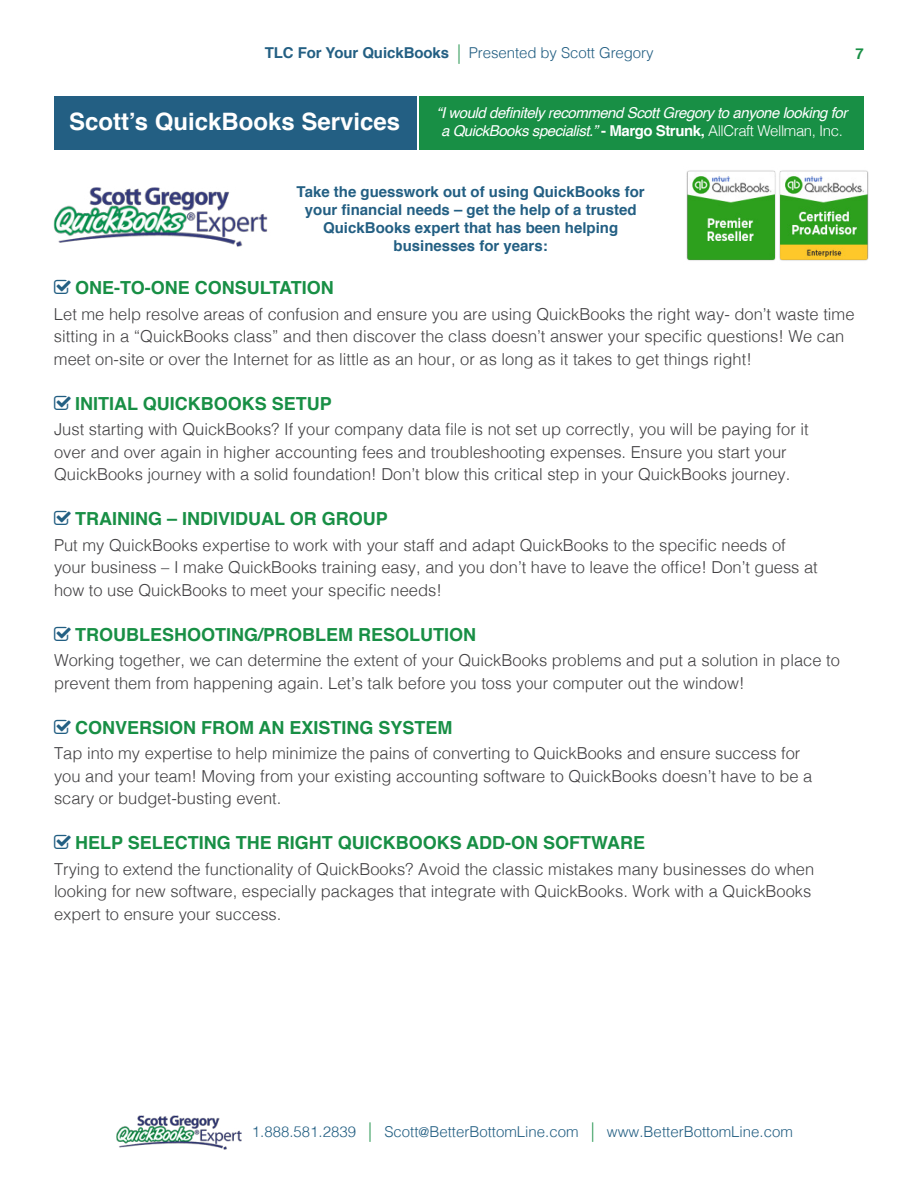
<style>
.page{position:relative;width:918px;height:1188px;background:#fff}
.page>*{position:absolute;margin:0;border:0;box-sizing:border-box;transform-origin:0 0}
.t1{font:700 24px "Helvetica";color:#fff}
.t2{font:700 18px "Helvetica";color:#188f45}
.t3{font:300 16.5px/22.5px "Helvetica";color:#414042}
.t4{font:700 15px/18px "Helvetica";color:#235f83;text-align:center}
.t5{font:italic 15px/18px "Helvetica";letter-spacing:-.03em;color:#fff;text-align:center}
.t6{font:300 15px "Helvetica";color:#235f83}
.t7{font:700 15px "Helvetica";color:#188f45}
.s1{font-weight:700}
.s2{font-size:19.5px;color:#188f45}
.s3{font-weight:700;font-style:normal}
.s4{font-weight:300;font-style:normal}
.s5{font-size:13.5px}
</style>
<div class="page">
<img style="left:117px;top:1115px;width:124px;height:35px">
<div style="left:54px;top:96px;width:362px;height:54px;background:#235f83"></div>
<div style="left:420px;top:96px;width:444px;height:54px;background:#188f45"></div>
<img style="left:53px;top:187px;width:215px;height:60px">
<img style="left:686px;top:170px;width:183px;height:91px">
<p class="t6" style="left:265px;top:40px;width:390px"><span class="s1">TLC For Your QuickBooks</span> <span class="s2">|</span> Presented by Scott Gregory</p>
<p class="t7" style="left:856px;top:42px;width:10px">7</p>
<h1 class="t1" style="left:69px;top:102px;width:333px">Scott’s QuickBooks Services</h1>
<p class="t5" style="left:436px;top:104px;width:412px">“I would definitely recommend Scott Gregory to anyone looking for a QuickBooks specialist.” <span class="s3">- Margo Strunk,</span> <span class="s4">AllCraft Wellman, Inc.</span></p>
<p class="t4" style="left:297px;top:183px;width:350px">Take the guesswork out of using QuickBooks for your financial needs – get the help of a trusted QuickBooks expert that has been helping businesses for years:</p>
<p class="t2" style="left:75px;top:273px;width:260px">ONE-TO-ONE CONSULTATION</p>
<p class="t3" style="left:54px;top:301px;width:802px">Let me help resolve areas of confusion and ensure you are using QuickBooks the right way- don’t waste time sitting in a “QuickBooks class” and then discover the class doesn’t answer your specific questions! We can meet on-site or over the Internet for as little as an hour, or as long as it takes to get things right!</p>
<p class="t2" style="left:75px;top:389px;width:258px">INITIAL QUICKBOOKS SETUP</p>
<p class="t3" style="left:54px;top:417px;width:756px">Just starting with QuickBooks? If your company data file is not set up correctly, you will be paying for it over and over again in higher accounting fees and troubleshooting expenses. Ensure you start your<br>QuickBooks journey with a solid foundation! Don’t blow this critical step in your QuickBooks journey.</p>
<p class="t2" style="left:75px;top:504px;width:314px">TRAINING – INDIVIDUAL OR GROUP</p>
<p class="t3" style="left:54px;top:532px;width:765px">Put my QuickBooks expertise to work with your staff and adapt QuickBooks to the specific needs of your business – I make QuickBooks training easy, and you don’t have to leave the office! Don’t guess at how to use QuickBooks to meet your specific needs!</p>
<p class="t2" style="left:75px;top:620px;width:403px">TROUBLESHOOTING/PROBLEM RESOLUTION</p>
<p class="t3" style="left:54px;top:648px;width:787px">Working together, we can determine the extent of your QuickBooks problems and put a solution in place to prevent them from happening again. Let’s talk before you toss your computer out the window!</p>
<p class="t2" style="left:75px;top:713px;width:379px">CONVERSION FROM AN EXISTING SYSTEM</p>
<p class="t3" style="left:54px;top:741px;width:760px">Tap into my expertise to help minimize the pains of converting to QuickBooks and ensure success for you and your team! Moving from your existing accounting software to QuickBooks doesn’t have to be a scary or budget-busting event.</p>
<p class="t2" style="left:75px;top:828px;width:572px">HELP SELECTING THE RIGHT QUICKBOOKS ADD-ON SOFTWARE</p>
<p class="t3" style="left:54px;top:856px;width:762px">Trying to extend the functionality of QuickBooks? Avoid the classic mistakes many businesses do when looking for new software, especially packages that integrate with QuickBooks. Work with a QuickBooks expert to ensure your success.</p>
<p class="t6" style="left:252px;top:1119px;width:543px">1.888.581.2839 <span class="s2">|</span> Scott<span class="s5">@</span>BetterBottomLine.com <span class="s2">|</span> www.BetterBottomLine.com</p>
</div>
